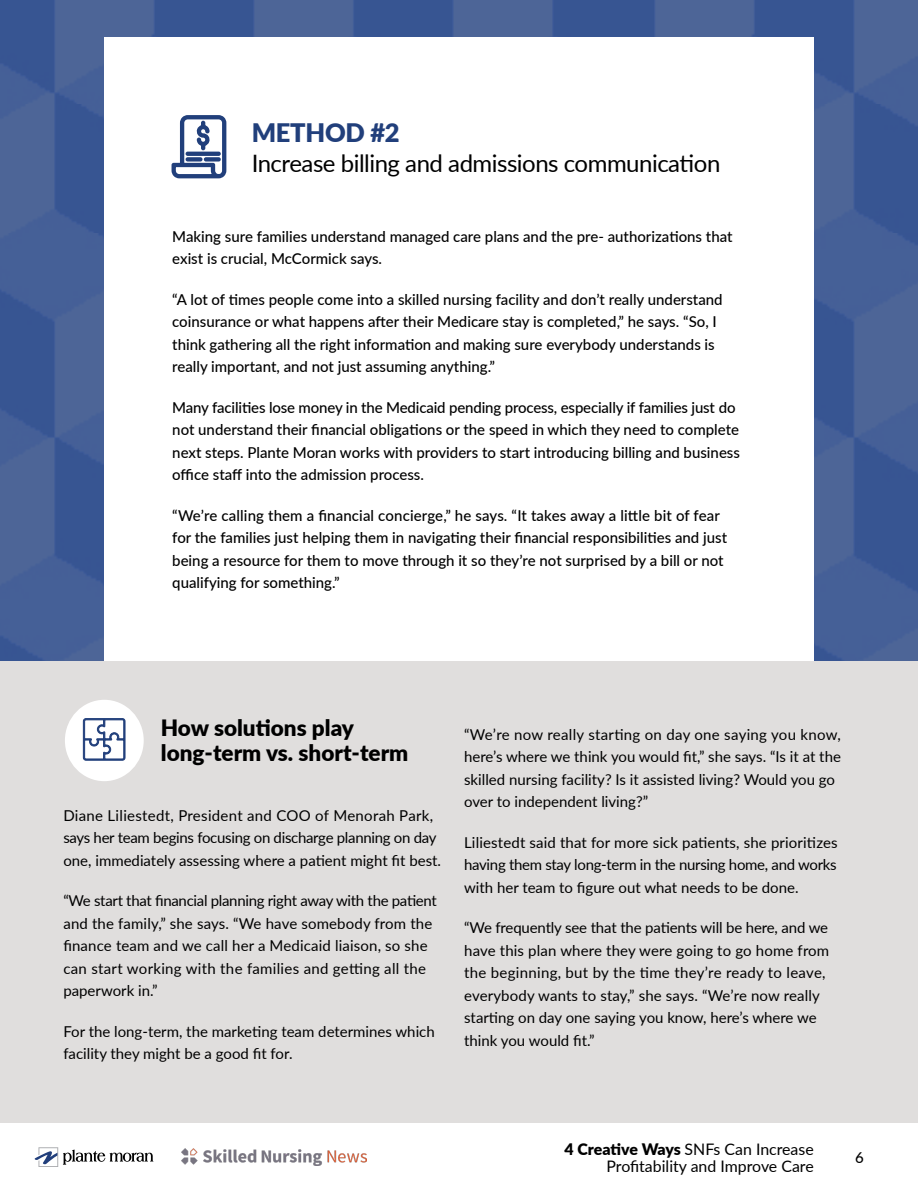
<style>
.page{position:relative;width:918px;height:1188px;background:#fff}
.page>*{position:absolute;margin:0;border:0;box-sizing:border-box;transform-origin:0 0}
.SubHealine{font:900 25.5px "Lato";letter-spacing:-.01em;color:#213f7b}
.SubHealine-2{font:24px "Lato";letter-spacing:-.02em;color:#000}
.Body{font:900 22.5px/25.5px "Lato";color:#000}
.t1{font:15.9px/17.2px "Lato";color:#000;text-align:right}
.Body-2{font:15px/22.5px "Lato";color:#000}
.Body-3{font:500 15px/22.5px "Lato";color:#000}
.s1{font-weight:900}
</style>
<div class="page">
<div style="left:0;top:0;width:918px;height:1123px;background:linear-gradient(to right,#435d95,#415d95)"></div>
<svg style="left:35px;top:1147px;width:118px;height:20px"></svg>
<div style="left:104px;top:38px;width:710px;height:1031px;background:#fff"></div>
<img style="left:182px;top:1148px;width:184px;height:18px">
<div style="left:0;top:662px;width:918px;height:461px;background:#e0dedd"></div>
<svg style="left:171px;top:115px;width:56px;height:64px"></svg>
<div style="left:186px;top:152px;width:35px;height:4px;border:2px solid #213f7b"></div>
<div style="left:204px;top:157px;width:17px;height:5px;border:2px solid #213f7b"></div>
<div style="left:186px;top:157px;width:17px;height:5px;border:2px solid #213f7b"></div>
<div style="left:65px;top:700px;width:79px;height:81px;background:#fff;border-radius:50%"></div>
<svg style="left:83px;top:718px;width:42px;height:43px"></svg>
<p class="SubHealine" style="left:252px;top:114px;width:150px">METHOD #2</p>
<p class="SubHealine-2" style="left:252px;top:146px;width:470px">Increase billing and admissions communication</p>
<p class="Body-3" style="left:172px;top:224px;width:562px">Making sure families understand managed care plans and the pre- authorizations that exist is crucial, McCormick says.</p>
<p class="Body-3" style="left:172px;top:287px;width:552px">“A lot of times people come into a skilled nursing facility and don’t really understand coinsurance or what happens after their Medicare stay is completed,” he says. “So, I think gathering all the right information and making sure everybody understands is really important, and not just assuming anything.”</p>
<p class="Body-3" style="left:172px;top:395px;width:569px">Many facilities lose money in the Medicaid pending process, especially if families just do not understand their financial obligations or the speed in which they need to complete next steps. Plante Moran works with providers to start introducing billing and business office staff into the admission process.</p>
<p class="Body-3" style="left:172px;top:503px;width:556px">“We’re calling them a financial concierge,” he says. “It takes away a little bit of fear for the families just helping them in navigating their financial responsibilities and just being a resource for them to move through it so they’re not surprised by a bill or not qualifying for something.”</p>
<p class="Body" style="left:161px;top:714px;width:249px">How solutions play long-term vs. short-term</p>
<p class="Body-2" style="left:63px;top:803px;width:379px">Diane Liliestedt, President and COO of Menorah Park, says her team begins focusing on discharge planning on day one, immediately assessing where a patient might fit best.</p>
<p class="Body-2" style="left:63px;top:889px;width:375px">“We start that financial planning right away with the patient and the family,” she says. “We have somebody from the finance team and we call her a Medicaid liaison, so she can start working with the families and getting all the paperwork in.”</p>
<p class="Body-2" style="left:63px;top:1019px;width:373px">For the long-term, the marketing team determines which facility they might be a good fit for.</p>
<p class="Body-2" style="left:464px;top:722px;width:378px">“We’re now really starting on day one saying you know, here’s where we think you would fit,” she says. “Is it at the skilled nursing facility? Is it assisted living? Would you go over to independent living?”</p>
<p class="Body-2" style="left:464px;top:830px;width:375px;text-align:justify">Liliestedt said that for more sick patients, she prioritizes having them stay long-term in the nursing home, and works with her team to figure out what needs to be done.</p>
<p class="Body-2" style="left:464px;top:916px;width:367px">“We frequently see that the patients will be here, and we have this plan where they were going to go home from the beginning, but by the time they’re ready to leave, everybody wants to stay,” she says. “We’re now really starting on day one saying you know, here’s where we think you would fit.”</p>
<p class="t1" style="left:565px;top:1139px;width:251px"><span class="s1">4 Creative Ways</span> SNFs Can Increase<br>Profitability and Improve Care</p>
<p class="Body-3" style="left:855px;top:1146px;width:10px">6</p>
</div>
